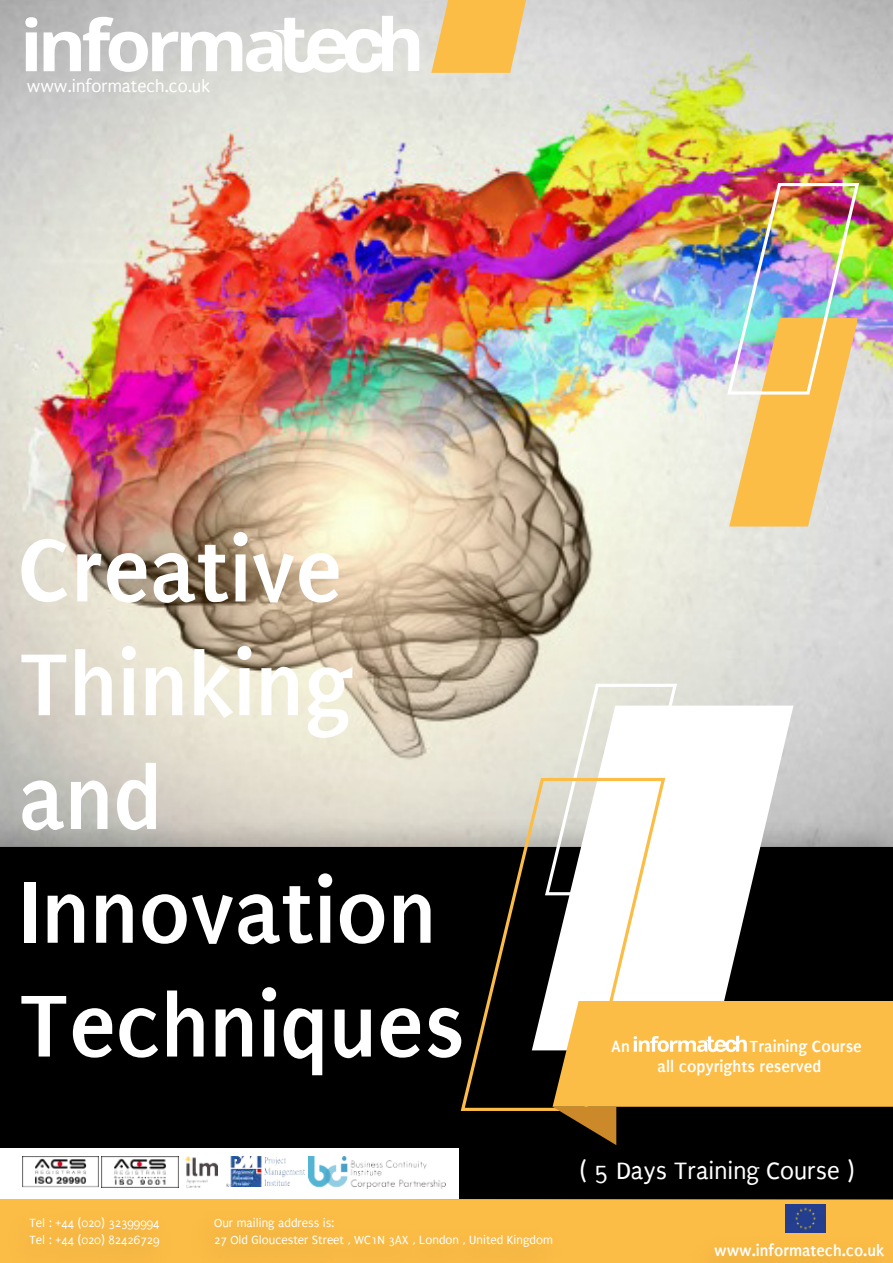
<style>
.page{position:relative;width:893px;height:1263px;background:#fff}
.page>*{position:absolute;margin:0;border:0;box-sizing:border-box;transform-origin:0 0}
.t1{font:700 94.8px/113.7px "Puritan";color:#fff}
.t2{font:25.5px "Puritan";color:#fff}
.t3{font:18.45px "Puritan";color:#fff}
.t4{font:700 17.25px/19.8px "Puritan";color:#fff}
.t5{font:700 16.95px "Puritan";color:#fff}
.t6{font:12.75px/17px "Puritan";color:#fff}
</style>
<div class="page">
<img style="left:0;top:0;width:893px;height:809px">
<svg style="left:431px;top:0;width:95px;height:73px"></svg>
<div style="left:0;top:847px;width:893px;height:351px;background:#000"></div>
<svg style="left:532px;top:706px;width:261px;height:295px"></svg>
<svg style="left:543px;top:682px;width:136px;height:215px"></svg>
<svg style="left:461px;top:778px;width:204px;height:333px"></svg>
<div style="left:601px;top:1198px;width:292px;height:65px;background:#fcbd46"></div>
<div style="left:0;top:911px;width:483px;height:198px;background:#000"></div>
<div style="left:0;top:1199px;width:179px;height:64px;background:#fabb45"></div>
<div style="left:179px;top:1197px;width:422px;height:66px;background:#fbbc45"></div>
<div style="left:679px;top:1223px;width:214px;height:40px;background:#fabc45"></div>
<img style="left:725px;top:181px;width:136px;height:345px">
<svg style="left:25px;top:17px;width:12px;height:54px"></svg>
<svg style="left:44px;top:16px;width:375px;height:59px"></svg>
<svg style="left:553px;top:1001px;width:340px;height:144px"></svg>
<img style="left:785px;top:1205px;width:41px;height:27px">
<div style="left:0;top:1148px;width:458px;height:50px;background:#fff"></div>
<img style="left:22px;top:1156px;width:76px;height:32px">
<img style="left:102px;top:1156px;width:76px;height:31px">
<img style="left:186px;top:1156px;width:32px;height:31px">
<img style="left:227px;top:1156px;width:78px;height:30px">
<img style="left:308px;top:1156px;width:137px;height:33px">
<h3 class="t3" style="left:27px;top:76px;width:185px">www.informatech.co.uk</h3>
<h1 class="t1" style="left:18px;top:514px;width:448px">Creative<br>Thinking and<br>Innovation<br>Techniques</h1>
<h3 class="t4" style="left:611px;top:1037px;width:20px">An</h3>
<h3 class="t4" style="left:658px;top:1037px;width:206px;text-indent:92px">Training Course all copyrights reserved</h3>
<p class="t6" style="left:29px;top:1214px;width:132px">Tel : +44 (020) 32399994<br>Tel : +44 (020) 82426729</p>
<p class="t6" style="left:214px;top:1214px;width:340px">Our mailing address is:<br>27 Old Gloucester Street , WC1N 3AX , London , United Kingdom</p>
<h2 class="t2" style="left:580px;top:1157px;width:276px">( 5 Days Training Course )</h2>
<h3 class="t5" style="left:714px;top:1241px;width:171px">www.informatech.co.uk</h3>
</div>
